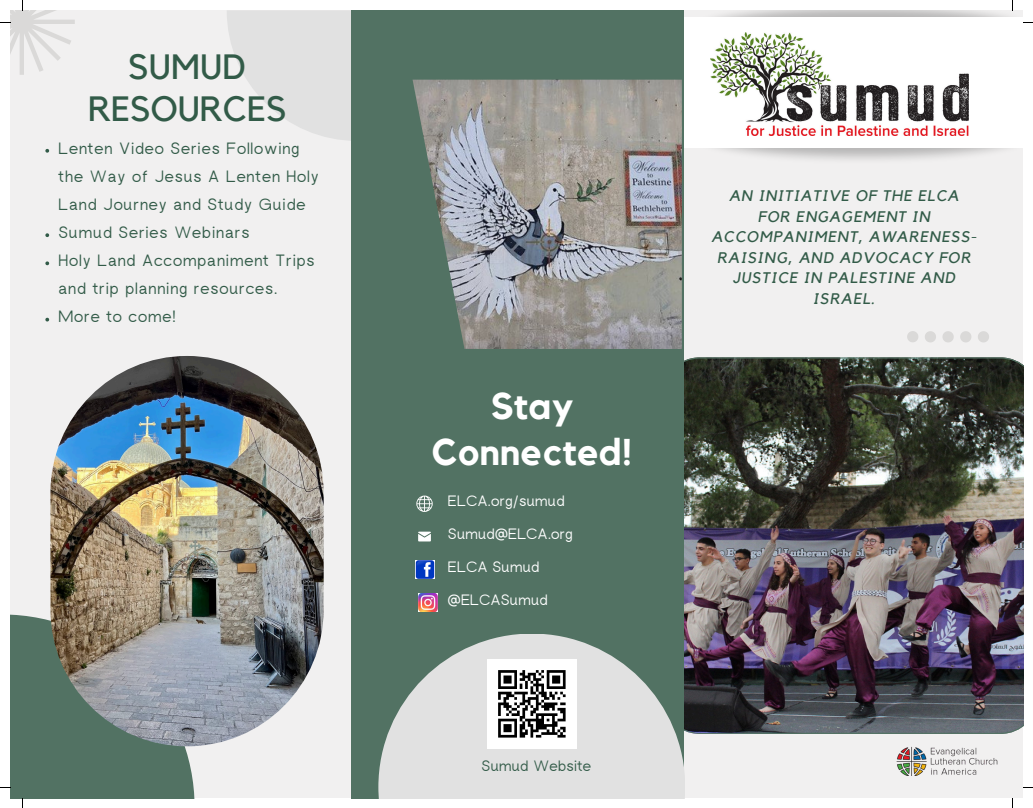
<style>
.page{position:relative;width:1033px;height:808px;background:#fff}
.page>*{position:absolute;margin:0;border:0;box-sizing:border-box;transform-origin:0 0}
.t1{font:700 37.12px/46px "Kollektif";letter-spacing:.01em;color:#fff;text-align:center}
.t2{font:35px/42.2px "Kollektif";color:#325b48;text-align:center}
.t3{font:16.38px/28.1px "rugratssans";letter-spacing:.05em;color:#325b48}
.t4{font:italic 15.25px/20.6px "Kollektif";letter-spacing:.065em;color:#325b48;text-align:center}
.t5{font:15px/32.8px "rugratssans";letter-spacing:.015em;color:#fff}
.t6{font:15px "rugratssans";letter-spacing:.015em;color:#325b48}
</style>
<div class="page">
<div style="left:10px;top:10px;width:1013px;height:788px;background:#f1f0f0"></div>
<div style="left:10px;top:614px;width:185px;height:184px;background:#527263"></div>
<img style="left:50px;top:356px;width:274px;height:390px;border-radius:137px">
<img style="left:683px;top:357px;width:340px;height:376px">
<svg style="left:227px;top:11px;width:125px;height:130px"></svg>
<svg style="left:907px;top:331px;width:11px;height:11px"></svg>
<svg style="left:925px;top:331px;width:11px;height:11px"></svg>
<svg style="left:942px;top:331px;width:11px;height:11px"></svg>
<svg style="left:960px;top:331px;width:11px;height:11px"></svg>
<svg style="left:978px;top:331px;width:11px;height:11px"></svg>
<img style="left:683px;top:148px;width:324px;height:34px">
<img style="left:683px;top:10px;width:330px;height:7px">
<div style="left:683px;top:17px;width:340px;height:131px;background:#fff"></div>
<img style="left:711px;top:33px;width:257px;height:102px">
<div style="left:353px;top:10px;width:330px;height:788px;background:#527263"></div>
<img style="left:412px;top:80px;width:270px;height:269px">
<img style="left:896px;top:746px;width:102px;height:29px">
<svg style="left:378px;top:633px;width:307px;height:165px;fill:#e1e1e1"></svg>
<svg style="left:416px;top:495px;width:17px;height:17px"></svg>
<svg style="left:418px;top:531px;width:13px;height:10px"></svg>
<img style="left:415px;top:560px;width:20px;height:18px">
<img style="left:418px;top:593px;width:20px;height:18px">
<img style="left:487px;top:659px;width:89px;height:89px">
<svg style="left:45px;top:149px;width:4px;height:4px"></svg>
<svg style="left:45px;top:233px;width:4px;height:4px"></svg>
<svg style="left:45px;top:261px;width:4px;height:4px"></svg>
<svg style="left:45px;top:318px;width:4px;height:3px"></svg>
<svg style="left:0;top:0;width:75px;height:75px"></svg>
<h2 class="t2" style="left:88px;top:47px;width:200px">SUMUD<br>RESOURCES</h2>
<p class="t3" style="left:58px;top:135px;width:262px">Lenten Video Series Following the Way of Jesus A Lenten Holy<br>Land Journey and Study Guide<br>Sumud Series Webinars<br>Holy Land Accompaniment Trips and trip planning resources.<br>More to come!</p>
<h1 class="t1" style="left:432px;top:384px;width:202px">Stay<br>Connected!</h1>
<p class="t5" style="left:448px;top:486px;width:118px">ELCA.org/sumud</p>
<p class="t5" style="left:448px;top:519px;width:126px">Sumud@ELCA.org</p>
<p class="t5" style="left:448px;top:551px;width:101px">ELCA Sumud @ELCASumud</p>
<p class="t6" style="left:481px;top:760px;width:111px">Sumud Website</p>
<p class="t4" style="left:711px;top:186px;width:266px">AN INITIATIVE OF THE ELCA<br>FOR ENGAGEMENT IN<br>ACCOMPANIMENT, AWARENESS-<br>RAISING, AND ADVOCACY FOR<br>JUSTICE IN PALESTINE AND<br>ISRAEL.</p>
</div>
